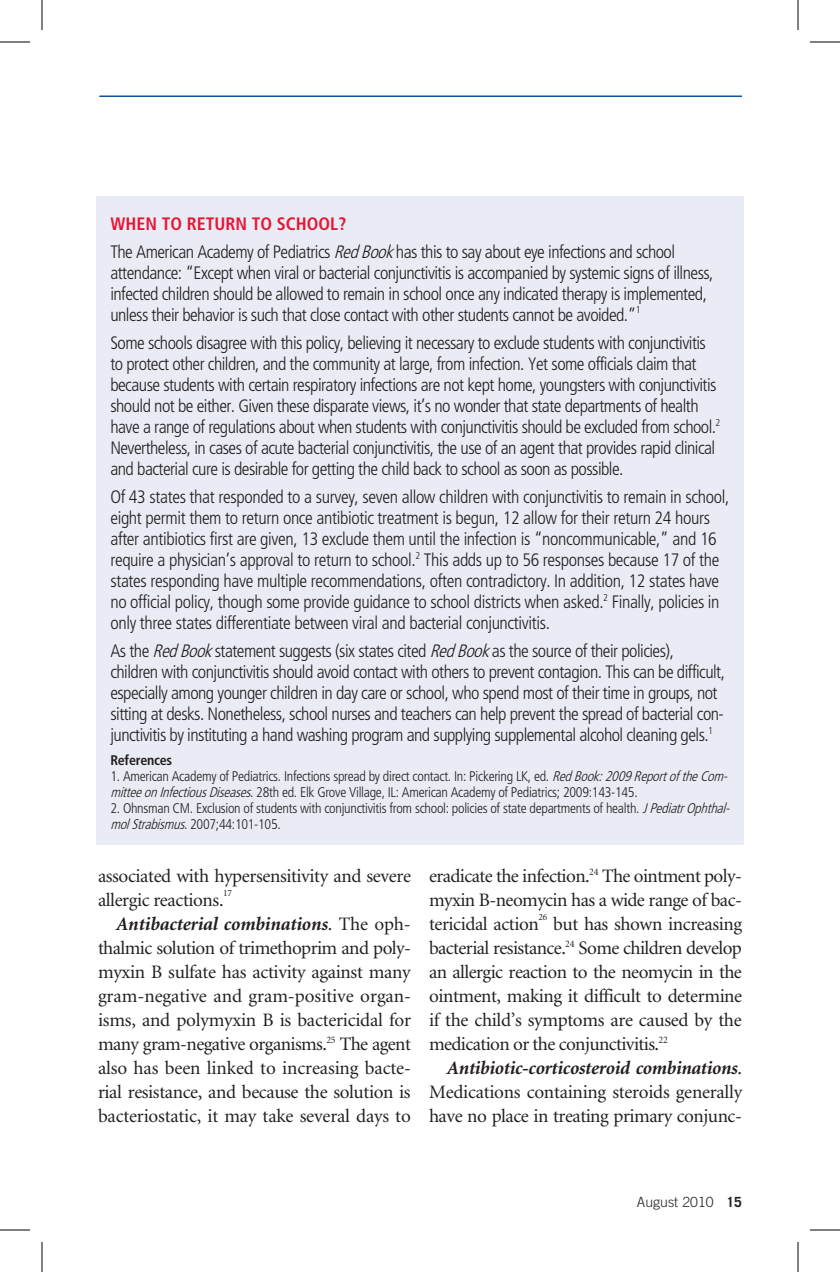
<style>
.page{position:relative;width:840px;height:1272px;background:#fff}
.page>*{position:absolute;margin:0;border:0;box-sizing:border-box;transform-origin:0 0}
.t1{font:19px/24px "Minion";letter-spacing:-.02em;color:#231f20;text-align:justify}
.t2{font:300 condensed 18px/21px "Frutiger";letter-spacing:-.03em;color:#231f20}
.t3{font:300 condensed 14px/16px "Frutiger";letter-spacing:-.02em;color:#231f20}
.t4{font:300 14px "Trade Gothic";color:#231f20}
.t5{font:700 condensed 14px "Frutiger";letter-spacing:-.02em;color:#231f20}
.t6{font:9.6px "Minion";color:#231f20}
.s1{font-weight:700;color:#e51836}
.s2{font-style:italic}
.s3{font-weight:700;font-style:italic}
.s4{font-weight:700}
</style>
<div class="page">
<hr style="left:99px;top:96px;width:643px;height:1px;background:#014990">
<div style="left:96px;top:196px;width:648px;height:649px;background:#eaecf5"></div>
<hr style="left:0;top:42px;width:30px;height:1px;background:#000">
<hr style="left:810px;top:42px;width:30px;height:1px;background:#000">
<hr style="left:0;top:1230px;width:30px;height:1px;background:#000">
<hr style="left:810px;top:1230px;width:30px;height:1px;background:#000">
<hr style="left:42px;top:0;width:1px;height:30px;background:#000">
<hr style="left:42px;top:1242px;width:1px;height:30px;background:#000">
<hr style="left:798px;top:0;width:1px;height:30px;background:#000">
<hr style="left:798px;top:1242px;width:1px;height:30px;background:#000">
<p class="t2" style="left:110px;top:209px;width:566px;line-height:28.2px"><span class="s1">WHEN TO RETURN TO SCHOOL?<br></span>The American Academy of Pediatrics <span class="s2">Red Book</span> has this to say about eye infections and school</p>
<p class="t2" style="left:110px;top:262px;width:605px">attendance: “Except when viral or bacterial conjunctivitis is accompanied by systemic signs of illness, infected children should be allowed to remain in school once any indicated therapy is implemented, unless their behavior is such that close contact with other students cannot be avoided.”<sup>1</sup></p>
<p class="t2" style="left:110px;top:332px;width:612px">Some schools disagree with this policy, believing it necessary to exclude students with conjunctivitis to protect other children, and the community at large, from infection. Yet some officials claim that because students with certain respiratory infections are not kept home, youngsters with conjunctivitis should not be either. Given these disparate views, it’s no wonder that state departments of health have a range of regulations about when students with conjunctivitis should be excluded from school.<sup>2<br></sup>Nevertheless, in cases of acute bacterial conjunctivitis, the use of an agent that provides rapid clinical and bacterial cure is desirable for getting the child back to school as soon as possible.</p>
<p class="t2" style="left:110px;top:487px;width:620px">Of 43 states that responded to a survey, seven allow children with conjunctivitis to remain in school, eight permit them to return once antibiotic treatment is begun, 12 allow for their return 24 hours after antibiotics first are given, 13 exclude them until the infection is “noncommunicable,” and 16 require a physician’s approval to return to school.<sup>2</sup> This adds up to 56 responses because 17 of the states responding have multiple recommendations, often contradictory. In addition, 12 states have no official policy, though some provide guidance to school districts when asked.<sup>2</sup> Finally, policies in only three states differentiate between viral and bacterial conjunctivitis.</p>
<p class="t2" style="left:110px;top:641px;width:616px">As the <span class="s2">Red Book</span> statement suggests (six states cited <span class="s2">Red Book</span> as the source of their policies), children with conjunctivitis should avoid contact with others to prevent contagion. This can be difficult, especially among younger children in day care or school, who spend most of their time in groups, not sitting at desks. Nonetheless, school nurses and teachers can help prevent the spread of bacterial con&shy;junctivitis by instituting a hand washing program and supplying supplemental alcohol cleaning gels.<sup>1</sup></p>
<p class="t5" style="left:110px;top:751px;width:63px">REFERENCES</p>
<p class="t3" style="left:110px;top:768px;width:619px">1. American Academy of Pediatrics. Infections spread by direct contact. In: Pickering LK, ed. <span class="s2">Red Book: 2009 Report of the Com&shy;mittee on Infectious Diseases</span>. 28th ed. Elk Grove Village, IL: American Academy of Pediatrics; 2009:143-145.</p>
<p class="t3" style="left:110px;top:800px;width:621px">2. Ohnsman CM. Exclusion of students with conjunctivitis from school: policies of state departments of health. <span class="s2">J Pediatr Ophthal&shy;mol Strabismus</span>. 2007;44:101-105.</p>
<p class="t1" style="left:98px;top:865px;width:314px">associated with hypersensitivity and severe allergic reactions.</p>
<p class="t6" style="left:223px;top:888px;width:10px">17</p>
<p class="t1" style="left:98px;top:913px;width:315px;text-indent:18px"><span class="s3">Antibacterial combinations</span>. The oph&shy;thalmic solution of trimethoprim and poly&shy;myxin B sulfate has activity against many gram-negative and gram-positive organ&shy;isms, and polymyxin B is bactericidal for many gram-negative organisms.<sup>25</sup> The agent also has been linked to increasing bacte&shy;rial resistance, and because the solution is bacteriostatic, it may take several days to</p>
<p class="t1" style="left:429px;top:865px;width:314px">eradicate the infection.<sup>24</sup> The ointment poly&shy;myxin B-neomycin has a wide range of bac&shy;tericidal action</p>
<p class="t6" style="left:538px;top:912px;width:10px">26</p>
<p class="t1" style="left:429px;top:913px;width:315px;text-indent:124px">but has shown increasing bacterial resistance.<sup>24</sup> Some children develop an allergic reaction to the neomycin in the ointment, making it difficult to determine if the child’s symptoms are caused by the medication or the conjunctivitis.<sup>22</sup></p>
<p class="t1" style="left:429px;top:1057px;width:315px;text-indent:18px"><span class="s3">Antibiotic-corticosteroid combinations</span>.<br>Medications containing steroids generally have no place in treating primary conjunc-</p>
<p class="t4" style="left:637px;top:1194px;width:107px">August 2010 <span class="s4">15</span></p>
</div>
